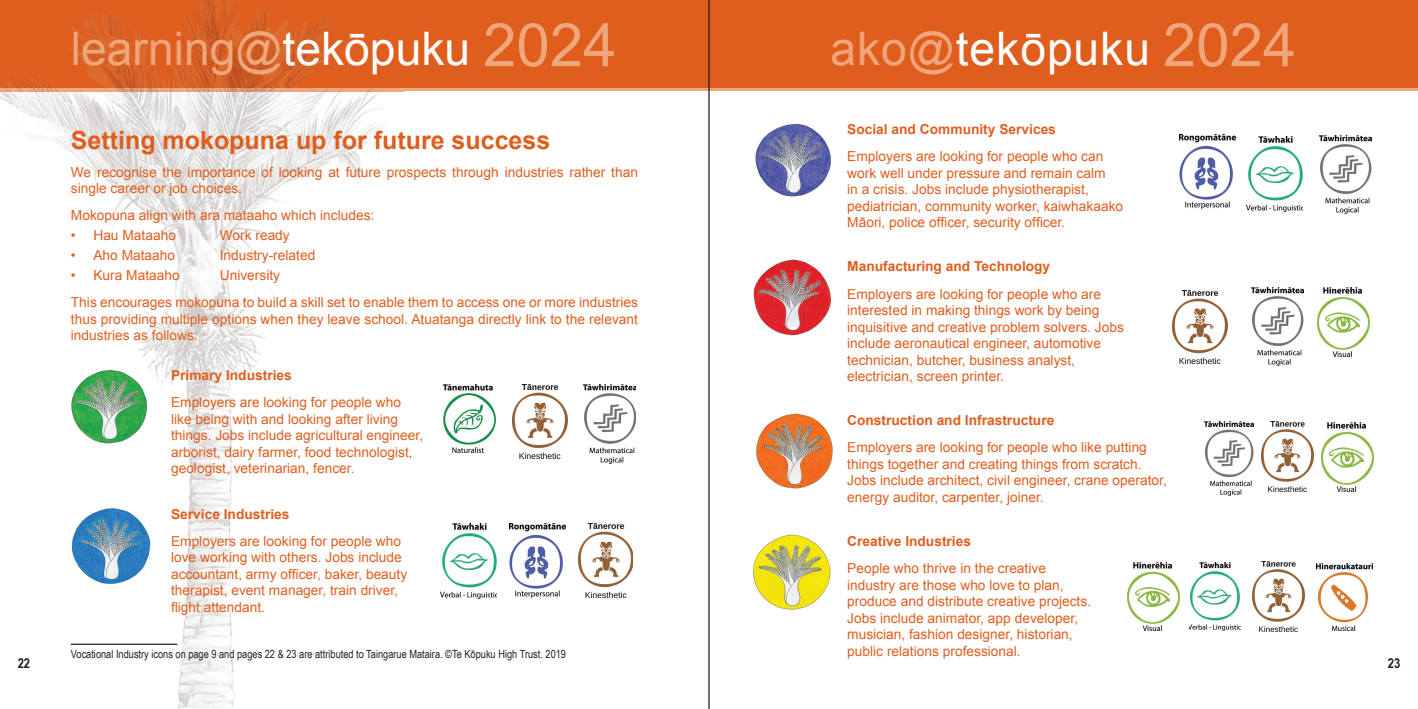
<style>
.page{position:relative;width:1418px;height:709px;background:#fff}
.page>*{position:absolute;margin:0;border:0;box-sizing:border-box;transform-origin:0 0}
.t1{font:46.25px "Arial";color:#f0a67b}
.t2{font:46.25px "Arial";letter-spacing:.02em;color:#fff}
.t3{font:700 25px "Arial";color:#df5e1e}
.t4{font:13.75px/16.5px "Arial";color:#df5e1e}
.t5{font:700 13.75px "Arial";color:#df5e1e}
.t6{font:700 13.75px "Arial Narrow";color:#231f20}
.t7{font:11.25px "Arial Narrow";color:#231f20}
.s1{color:#fff}
.s2{font-size:60px}
.s3{color:#f0a67b}
.s4{font-size:60px;color:#f0a67b}
</style>
<div class="page">
<div style="left:0;top:0;width:1417px;height:89px;background:#df5e1e"></div>
<hr style="left:0;top:88px;width:1417px;height:3px;background:#f0a67b">
<img style="left:0;top:0;width:404px;height:709px">
<img style="left:70px;top:368px;width:79px;height:76px">
<img style="left:584px;top:385px;width:52px;height:78px">
<img style="left:443px;top:384px;width:52px;height:69px">
<img style="left:512px;top:385px;width:55px;height:73px">
<img style="left:440px;top:523px;width:57px;height:75px">
<img style="left:578px;top:523px;width:55px;height:74px">
<img style="left:509px;top:523px;width:56px;height:74px">
<img style="left:71px;top:506px;width:80px;height:79px">
<hr style="left:71px;top:643px;width:106px;height:2px;background:#231f20">
<img style="left:1127px;top:562px;width:52px;height:69px">
<img style="left:1316px;top:563px;width:56px;height:67px">
<img style="left:1189px;top:562px;width:51px;height:69px">
<img style="left:1252px;top:561px;width:52px;height:70px">
<img style="left:1251px;top:287px;width:51px;height:79px">
<img style="left:1172px;top:290px;width:55px;height:73px">
<img style="left:1317px;top:287px;width:52px;height:69px">
<img style="left:755px;top:123px;width:76px;height:74px">
<img style="left:753px;top:259px;width:79px;height:77px">
<img style="left:756px;top:413px;width:77px;height:76px">
<img style="left:753px;top:534px;width:78px;height:76px">
<img style="left:1204px;top:422px;width:49px;height:74px">
<img style="left:1321px;top:422px;width:52px;height:69px">
<img style="left:1261px;top:422px;width:52px;height:69px">
<img style="left:1179px;top:135px;width:56px;height:73px">
<img style="left:1246px;top:137px;width:56px;height:74px">
<img style="left:1319px;top:135px;width:52px;height:79px">
<hr style="left:708px;top:0;width:1px;height:709px;background:#231f20">
<h1 class="t1" style="left:71px;top:23px;width:547px">learning@<span class="s1">tekōpuku</span> <span class="s2">2024</span></h1>
<h1 class="t2" style="left:830px;top:23px;width:467px"><span class="s3">ako@</span>tekōpuku <span class="s4">2024</span></h1>
<p class="t5" style="left:847px;top:122px;width:210px">Social and Community Services</p>
<p class="t4" style="left:847px;top:148px;width:277px">Employers are looking for people who can work well under pressure and remain calm<br>in a crisis. Jobs include physiotherapist, pediatrician, community worker, kaiwhakaako Māori, police officer, security officer.</p>
<p class="t5" style="left:847px;top:259px;width:204px">Manufacturing and Technology</p>
<p class="t4" style="left:847px;top:285px;width:278px">Employers are looking for people who are interested in making things work by being inquisitive and creative problem solvers. Jobs include aeronautical engineer, automotive technician, butcher, business analyst, electrician, screen printer.</p>
<p class="t5" style="left:847px;top:413px;width:209px">Construction and Infrastructure</p>
<p class="t4" style="left:847px;top:439px;width:321px">Employers are looking for people who like putting things together and creating things from scratch.<br>Jobs include architect, civil engineer, crane operator, energy auditor, carpenter, joiner.</p>
<p class="t5" style="left:847px;top:533px;width:125px">Creative Industries</p>
<p class="t4" style="left:847px;top:560px;width:245px">People who thrive in the creative industry are those who love to plan, produce and distribute creative projects.<br>Jobs include animator, app developer, musician, fashion designer, historian, public relations professional.</p>
<h2 class="t3" style="left:71px;top:127px;width:481px">Setting mokopuna up for future success</h2>
<p class="t4" style="left:71px;top:163px;width:568px">We recognise the importance of looking at future prospects through industries rather than single career or job choices.</p>
<p class="t4" style="left:71px;top:207px;width:305px">Mokopuna align with ara mataaho which includes:</p>
<p class="t4" style="left:71px;top:227px;width:107px">• Hau Mataaho</p>
<p class="t4" style="left:220px;top:227px;width:72px">Work ready</p>
<p class="t4" style="left:71px;top:247px;width:106px">• Aho Mataaho</p>
<p class="t4" style="left:220px;top:247px;width:97px">Industry-related</p>
<p class="t4" style="left:71px;top:267px;width:110px">• Kura Mataaho</p>
<p class="t4" style="left:71px;top:262px;width:568px;line-height:27.1px;text-indent:149px">University<br>This encourages mokopuna to build a skill set to enable them to access one or more industries</p>
<p class="t4" style="left:71px;top:311px;width:568px">thus providing multiple options when they leave school. Atuatanga directly link to the relevant industries as follows:</p>
<p class="t5" style="left:171px;top:367px;width:122px">Primary Industries</p>
<p class="t4" style="left:171px;top:394px;width:254px">Employers are looking for people who like being with and looking after living things. Jobs include agricultural engineer, arborist, dairy farmer, food technologist, geologist, veterinarian, fencer.</p>
<p class="t5" style="left:171px;top:506px;width:120px">Service Industries</p>
<p class="t4" style="left:171px;top:533px;width:238px">Employers are looking for people who love working with others. Jobs include accountant, army officer, baker, beauty therapist, event manager, train driver, flight attendant.</p>
<p class="t7" style="left:71px;top:647px;width:496px">Vocational Industry icons on page 9 and pages 22 &amp; 23 are attributed to Taingarue Mataira. ©Te Kōpuku High Trust. 2019</p>
<p class="t6" style="left:18px;top:654px;width:14px">22</p>
<p class="t6" style="left:1387px;top:654px;width:14px">23</p>
</div>
